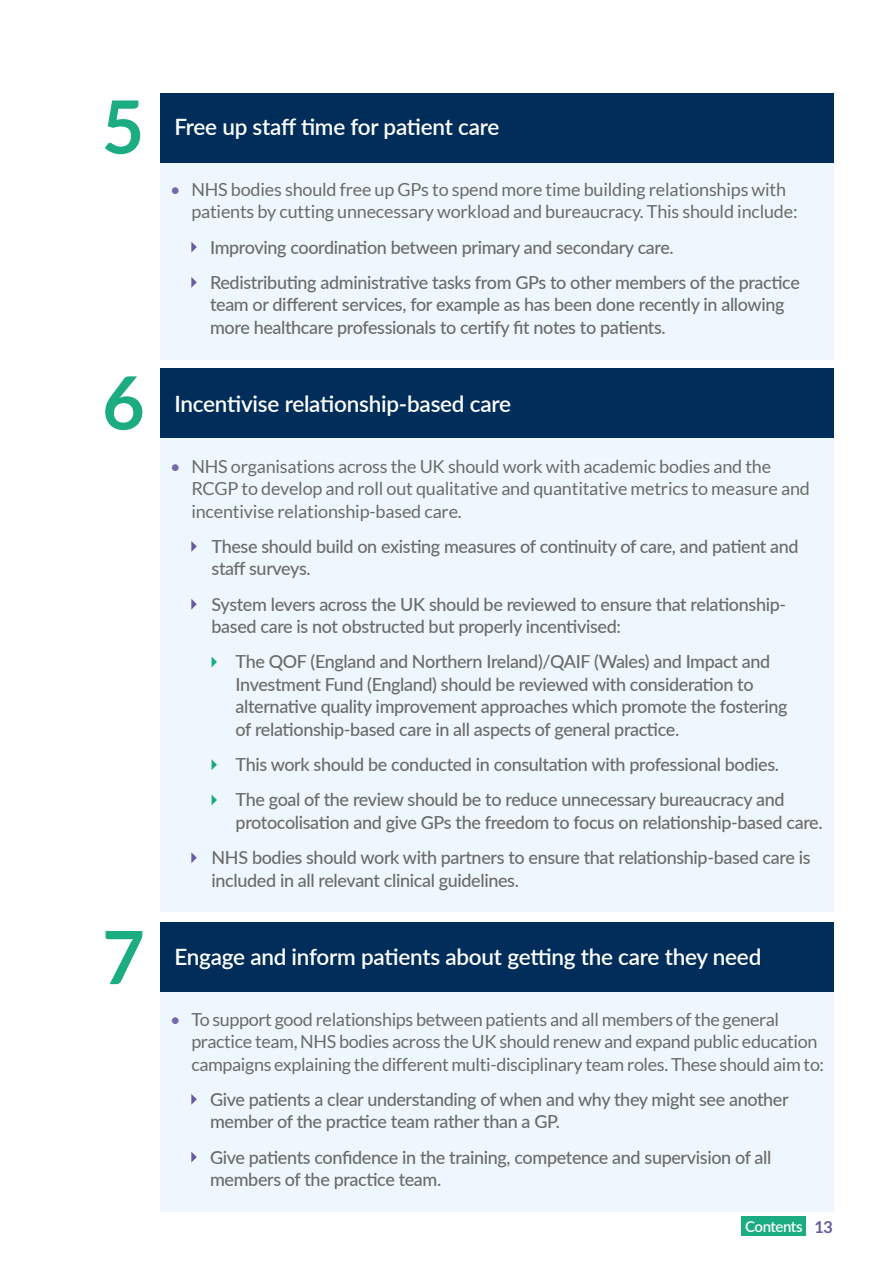
<style>
.page{position:relative;width:893px;height:1263px;background:#fff}
.page>*{position:absolute;margin:0;border:0;box-sizing:border-box;transform-origin:0 0}
.t1{font:700 73.5px "Lato";color:#1bac82}
.t2{font:600 22.5px "Lato";letter-spacing:-.01em;color:#fff}
.t3{font:500 18px/22.5px "Lato";letter-spacing:-.02em;color:#6b6b6a}
.t4{font:18px/22.5px "Lato";letter-spacing:-.01em;color:#6b6b6a}
.t5{font:700 16.5px "Lato";color:#685ba0}
.t6{font:600 15px "Lato";letter-spacing:-.035em;color:#fff}
.s1{color:#7669a9}
</style>
<div class="page">
<div style="left:160px;top:163px;width:673px;height:196px;background:#eef7fd"></div>
<div style="left:160px;top:438px;width:673px;height:473px;background:#eef7fd"></div>
<div style="left:160px;top:991px;width:673px;height:221px;background:#eef7fd"></div>
<div style="left:160px;top:94px;width:673px;height:69px;background:#002d59"></div>
<svg style="left:191px;top:242px;width:6px;height:11px"></svg>
<svg style="left:191px;top:277px;width:6px;height:11px"></svg>
<div style="left:160px;top:368px;width:673px;height:70px;background:#002d59"></div>
<svg style="left:191px;top:541px;width:6px;height:11px"></svg>
<svg style="left:191px;top:599px;width:6px;height:11px"></svg>
<svg style="left:212px;top:657px;width:5px;height:10px"></svg>
<svg style="left:212px;top:760px;width:5px;height:10px"></svg>
<svg style="left:212px;top:795px;width:5px;height:10px"></svg>
<svg style="left:191px;top:852px;width:6px;height:11px"></svg>
<div style="left:160px;top:922px;width:673px;height:69px;background:#002d59"></div>
<svg style="left:191px;top:1094px;width:6px;height:11px"></svg>
<svg style="left:191px;top:1152px;width:6px;height:10px"></svg>
<div style="left:741px;top:1216px;width:65px;height:20px;background:#1bac82"></div>
<h1 class="t1" style="left:102px;top:85px;width:44px">5</h1>
<p class="t1" style="left:102px;top:361px;width:44px">6</p>
<h1 class="t1" style="left:102px;top:915px;width:44px">7</h1>
<p class="t2" style="left:174px;top:111px;width:327px">Free up staff time for patient care</p>
<p class="t4" style="left:191px;top:178px;width:608px;text-indent:-21px"><span class="s1">•</span> NHS bodies should free up GPs to spend more time building relationships with patients by cutting unnecessary workload and bureaucracy. This should include:</p>
<p class="t3" style="left:210px;top:235px;width:465px">Improving coordination between primary and secondary care.</p>
<p class="t3" style="left:210px;top:270px;width:591px">Redistributing administrative tasks from GPs to other members of the practice team or different services, for example as has been done recently in allowing more healthcare professionals to certify fit notes to patients.</p>
<p class="t2" style="left:174px;top:387px;width:338px">Incentivise relationship-based care</p>
<p class="t4" style="left:170px;top:455px;width:603px"><span class="s1">•</span> NHS organisations across the UK should work with academic bodies and the</p>
<p class="t4" style="left:191px;top:477px;width:620px">RCGP to develop and roll out qualitative and quantitative metrics to measure and</p>
<p class="t4" style="left:191px;top:500px;width:272px">incentivise relationship-based care.</p>
<p class="t3" style="left:212px;top:534px;width:589px">These should build on existing measures of continuity of care, and patient and staff surveys.</p>
<p class="t3" style="left:212px;top:592px;width:576px">System levers across the UK should be reviewed to ensure that relationship&shy;based care is not obstructed but properly incentivised:</p>
<p class="t3" style="left:236px;top:650px;width:554px">The QOF (England and Northern Ireland)/QAIF (Wales) and Impact and Investment Fund (England) should be reviewed with consideration to alternative quality improvement approaches which promote the fostering of relationship-based care in all aspects of general practice.</p>
<p class="t3" style="left:236px;top:753px;width:545px">This work should be conducted in consultation with professional bodies.</p>
<p class="t3" style="left:236px;top:788px;width:589px">The goal of the review should be to reduce unnecessary bureaucracy and protocolisation and give GPs the freedom to focus on relationship-based care.</p>
<p class="t3" style="left:212px;top:846px;width:600px">NHS bodies should work with partners to ensure that relationship-based care is included in all relevant clinical guidelines.</p>
<p class="t2" style="left:174px;top:940px;width:588px">Engage and inform patients about getting the care they need</p>
<p class="t4" style="left:191px;top:1008px;width:634px;text-indent:-21px"><span class="s1">•</span> To support good relationships between patients and all members of the general practice team, NHS bodies across the UK should renew and expand public education campaigns explaining the different multi-disciplinary team roles. These should aim to:</p>
<p class="t3" style="left:210px;top:1087px;width:580px">Give patients a clear understanding of when and why they might see another member of the practice team rather than a GP.</p>
<p class="t3" style="left:210px;top:1145px;width:563px">Give patients confidence in the training, competence and supervision of all members of the practice team.</p>
<p class="t6" style="left:745px;top:1215px;width:59px">Contents</p>
<p class="t5" style="left:814px;top:1217px;width:20px">13</p>
</div>
